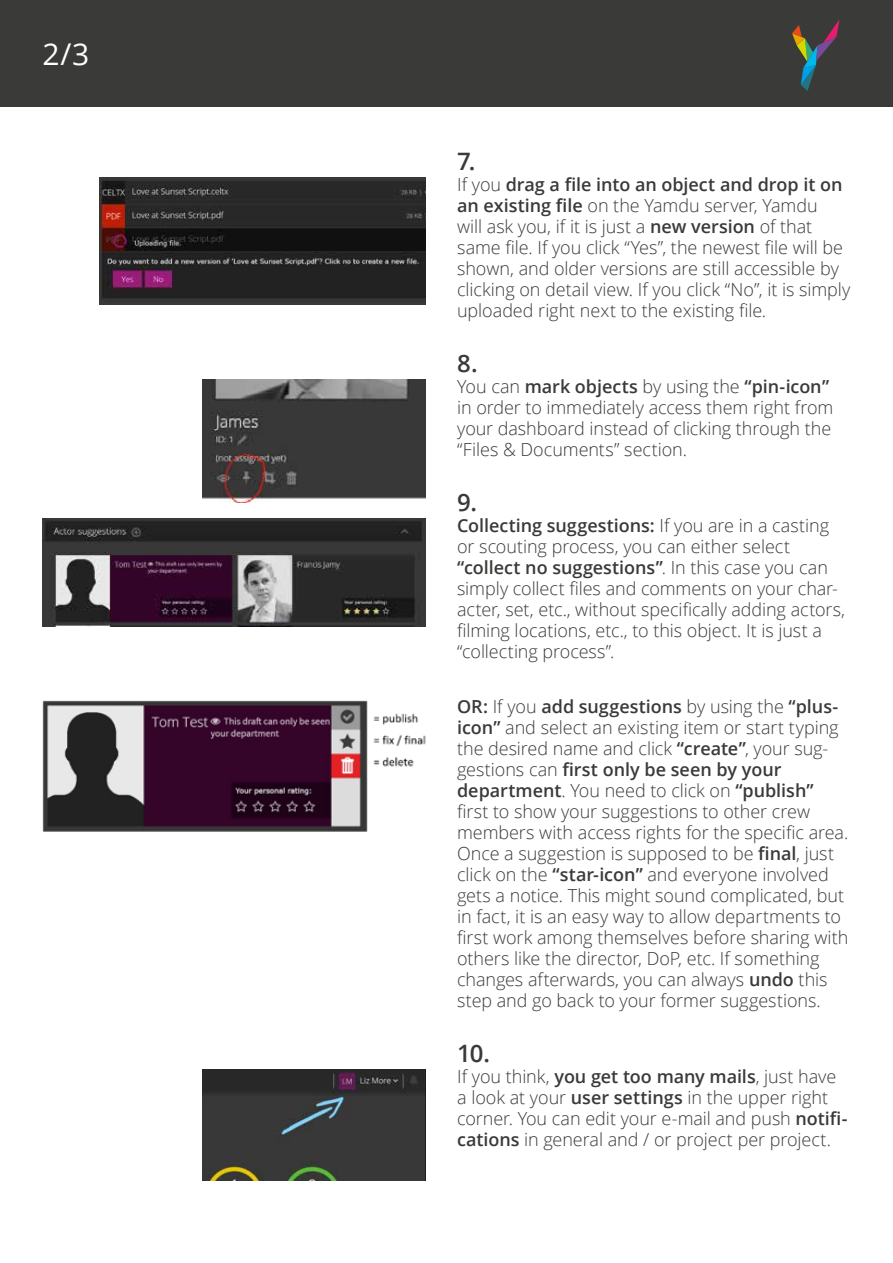
<style>
.page{position:relative;width:893px;height:1263px;background:#fff}
.page>*{position:absolute;margin:0;border:0;box-sizing:border-box;transform-origin:0 0}
.t1{font:30px "Open Sans";color:#fff}
.t2{font:600 24px "Open Sans";color:#3a3a39}
.t3{font:300 18px/21px "Open Sans";letter-spacing:-.005em;color:#3a3a39}
.s1{font-weight:600}
</style>
<div class="page">
<img style="left:100px;top:178px;width:325px;height:126px">
<img style="left:202px;top:380px;width:223px;height:122px">
<img style="left:43px;top:518px;width:382px;height:108px">
<img style="left:43px;top:700px;width:382px;height:132px">
<img style="left:202px;top:1069px;width:223px;height:112px">
<div style="left:0;top:0;width:893px;height:106px;background:#3a3a39"></div>
<svg style="left:792px;top:20px;width:47px;height:71px"></svg>
<h1 class="t1" style="left:43px;top:34px;width:48px">2/3</h1>
<h2 class="t2" style="left:457px;top:145px;width:20px">7.</h2>
<p class="t3" style="left:457px;top:173px;width:395px">If you <span class="s1">drag a file into an object and drop it on an existing file</span> on the Yamdu server, Yamdu<br>will ask you, if it is just a <span class="s1">new version</span> of that same file. If you click “Yes”, the newest file will be shown, and older versions are still accessible by clicking on detail view. If you click “No”, it is simply uploaded right next to the existing file.</p>
<h2 class="t2" style="left:457px;top:347px;width:22px">8.</h2>
<p class="t3" style="left:457px;top:376px;width:378px">You can <span class="s1">mark objects</span> by using the <span class="s1">“pin-icon” </span>in order to immediately access them right from your dashboard instead of clicking through the “Files &amp; Documents” section.</p>
<h2 class="t2" style="left:457px;top:486px;width:21px">9.</h2>
<p class="t3" style="left:457px;top:515px;width:390px"><span class="s1">Collecting suggestions:</span> If you are in a casting or scouting process, you can either select <span class="s1">“collect no suggestions”</span>. In this case you can simply collect files and comments on your char&shy;acter, set, etc., without specifically adding actors, filming locations, etc., to this object. It is just a “collecting process”.</p>
<p class="t3" style="left:457px;top:696px;width:393px"><span class="s1">OR:</span> If you <span class="s1">add suggestions</span> by using the <span class="s1">“plus&shy;icon”</span> and select an existing item or start typing the desired name and click <span class="s1">“create”</span>, your sug&shy;gestions can <span class="s1">first only be seen by your department</span>. You need to click on <span class="s1">“publish” </span>first to show your suggestions to other crew members with access rights for the specific area.<br>Once a suggestion is supposed to be <span class="s1">final</span>, just click on the <span class="s1">“star-icon”</span> and everyone involved gets a notice. This might sound complicated, but in fact, it is an easy way to allow departments to first work among themselves before sharing with others like the director, DoP, etc. If something changes afterwards, you can always <span class="s1">undo</span> this step and go back to your former suggestions.</p>
<h2 class="t2" style="left:457px;top:1037px;width:35px">10.</h2>
<p class="t3" style="left:457px;top:1066px;width:392px">If you think, <span class="s1">you get too many mails</span>, just have a look at your <span class="s1">user settings</span> in the upper right corner. You can edit your e-mail and push <span class="s1">notifi&shy;cations</span> in general and / or project per project.</p>
</div>
